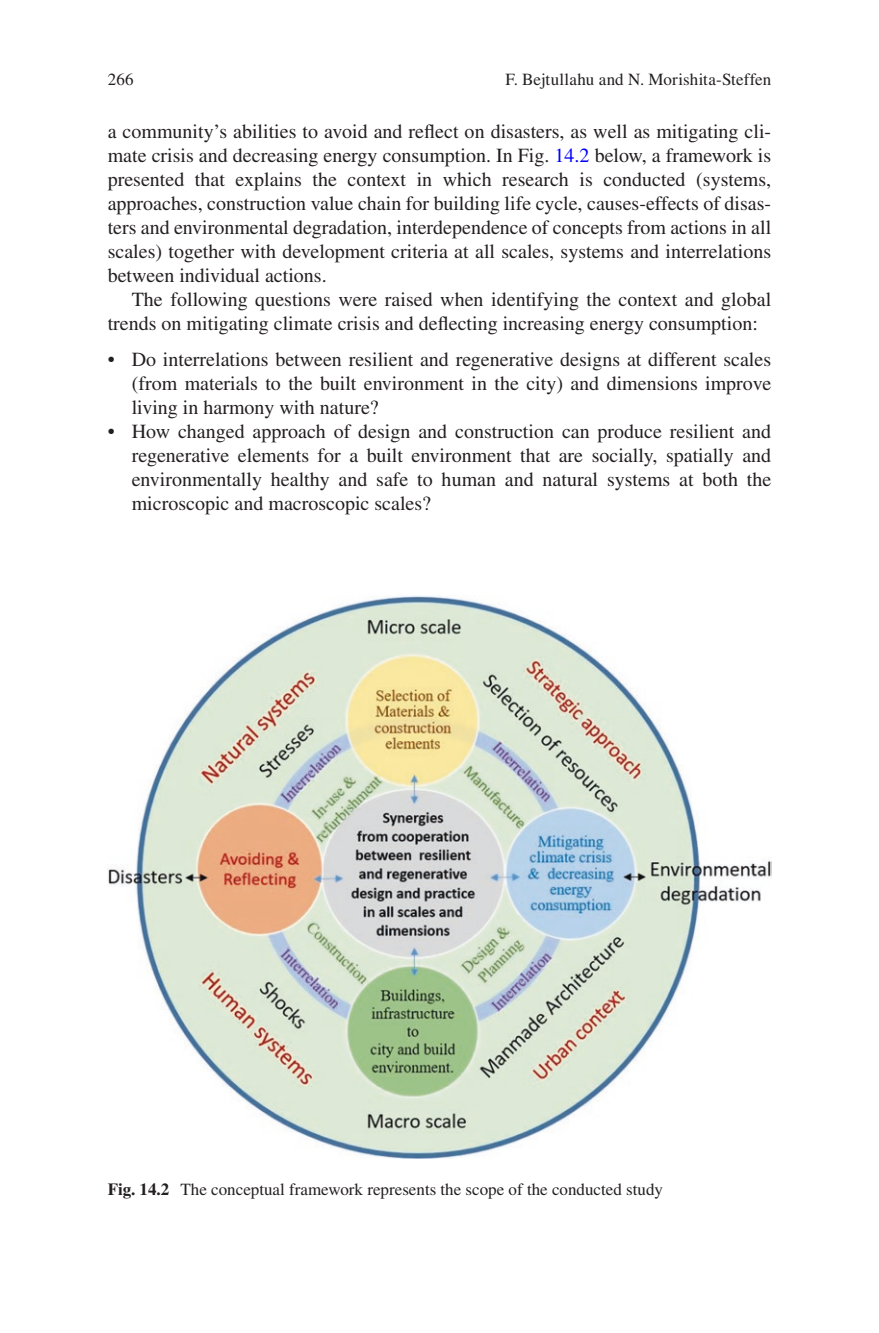
<style>
.page{position:relative;width:879px;height:1333px;background:#fff}
.page>*{position:absolute;margin:0;border:0;box-sizing:border-box;transform-origin:0 0}
.t1{font:20px/24px "Times LT Std";color:#231f20;text-align:justify}
.t2{font:17px "Times LT Std";color:#231f20}
.t3{font:17px "Times LT Std Roman 2";letter-spacing:.005em;color:#231f20}
.s1{color:#0000fa}
.s2{font-weight:700}
</style>
<div class="page">
<img style="left:108px;top:596px;width:663px;height:562px">
<p class="t2" style="left:108px;top:70px;width:27px">266</p>
<p class="t1" style="left:108px;top:119px;width:665px">a community’s abilities to avoid and reflect on disasters, as well as mitigating cli&shy;mate crisis and decreasing energy consumption. In Fig. <span class="s1">14.2</span> below, a framework is presented that explains the context in which research is conducted (systems, approaches, construction value chain for building life cycle, causes-effects of disas&shy;ters and environmental degradation, interdependence of concepts from actions in all scales) together with development criteria at all scales, systems and interrelations between individual actions.</p>
<p class="t1" style="left:108px;top:287px;width:665px;text-indent:24px">The following questions were raised when identifying the context and global trends on mitigating climate crisis and deflecting increasing energy consumption:</p>
<p class="t1" style="left:132px;top:347px;width:641px;text-indent:-24px">• Do interrelations between resilient and regenerative designs at different scales (from materials to the built environment in the city) and dimensions improve living in harmony with nature?</p>
<p class="t1" style="left:132px;top:419px;width:641px;text-indent:-24px">• How changed approach of design and construction can produce resilient and regenerative elements for a built environment that are socially, spatially and environmentally healthy and safe to human and natural systems at both the microscopic and macroscopic scales?</p>
<p class="t3" style="left:505px;top:70px;width:267px">F. Bejtullahu and N. Morishita-Steffen</p>
<p class="t2" style="left:108px;top:1179px;width:557px"><span class="s2">Fig. 14.2</span> The conceptual framework represents the scope of the conducted study</p>
</div>
